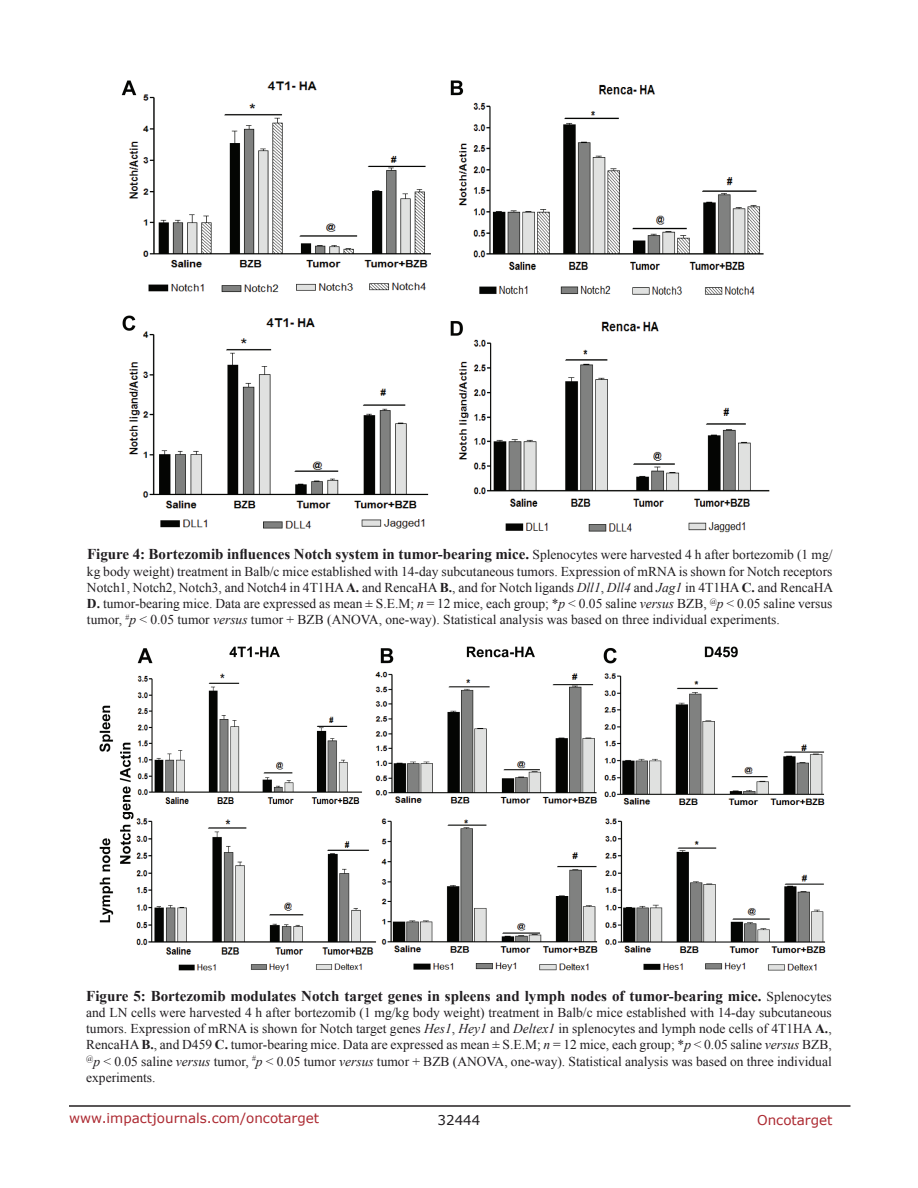
<style>
.page{position:relative;width:918px;height:1188px;background:#fff}
.page>*{position:absolute;margin:0;border:0;box-sizing:border-box;transform-origin:0 0}
.t1{font:700 15px "Times New Roman";color:#201d20}
.t2{font:13.5px/16.2px "Times New Roman";color:#201d20;text-align:justify}
.t3{font:13.5px "Verdana";color:#ac2830}
.t4{font:13.5px "Verdana";color:#201d20}
.s1{font-weight:400;font-size:13.5px}
.s2{font-weight:700}
.s3{font-style:italic}
</style>
<div class="page">
<hr style="left:69px;top:1105px;width:781px;height:2px;background:#231f20">
<img style="left:99px;top:646px;width:727px;height:326px">
<img style="left:121px;top:80px;width:649px;height:453px">
<p class="t1" style="left:87px;top:544px;width:747px">Figure 4: Bortezomib influences Notch system in tumor-bearing mice. <span class="s1">Splenocytes were harvested 4 h after bortezomib (1 mg/</span></p>
<p class="t2" style="left:87px;top:563px;width:748px">kg body weight) treatment in Balb/c mice established with 14-day subcutaneous tumors. Expression of mRNA is shown for Notch receptors Notch1, Notch2, Notch3, and Notch4 in 4T1HA <span class="s2">A.</span> and RencaHA <span class="s2">B.</span>, and for Notch ligands <span class="s3">Dll1</span>, <span class="s3">Dll4</span> and <span class="s3">Jag1</span> in 4T1HA <span class="s2">C.</span> and RencaHA <span class="s2">D.</span> tumor-bearing mice. Data are expressed as mean ± S.E.M; <span class="s3">n</span> = 12 mice, each group; *<span class="s3">p</span> &lt; 0.05 saline <span class="s3">versus</span> BZB, <sup>@</sup><span class="s3">p</span> &lt; 0.05 saline versus tumor, <sup>#</sup><span class="s3">p</span> &lt; 0.05 tumor <span class="s3">versus</span> tumor + BZB (ANOVA, one-way). Statistical analysis was based on three individual experiments.</p>
<p class="t1" style="left:86px;top:985px;width:747px">Figure 5: Bortezomib modulates Notch target genes in spleens and lymph nodes of tumor-bearing mice. <span class="s1">Splenocytes</span></p>
<p class="t2" style="left:86px;top:1004px;width:747px">and LN cells were harvested 4 h after bortezomib (1 mg/kg body weight) treatment in Balb/c mice established with 14-day subcutaneous tumors. Expression of mRNA is shown for Notch target genes <span class="s3">Hes1</span>, <span class="s3">Hey1</span> and <span class="s3">Deltex1</span> in splenocytes and lymph node cells of 4T1HA <span class="s2">A.</span>, RencaHA <span class="s2">B.</span>, and D459 <span class="s2">C.</span> tumor-bearing mice. Data are expressed as mean ± S.E.M; <span class="s3">n</span> = 12 mice, each group; *<span class="s3">p</span> &lt; 0.05 saline <span class="s3">versus</span> BZB, <sup>@</sup><span class="s3">p</span> &lt; 0.05 saline <span class="s3">versus</span> tumor, <sup>#</sup><span class="s3">p</span> &lt; 0.05 tumor <span class="s3">versus</span> tumor + BZB (ANOVA, one-way). Statistical analysis was based on three individual experiments.</p>
<p class="t3" style="left:69px;top:1109px;width:252px">www.impactjournals.com/oncotarget</p>
<p class="t4" style="left:438px;top:1111px;width:44px">32444</p>
<p class="t3" style="left:757px;top:1111px;width:77px">Oncotarget</p>
</div>
